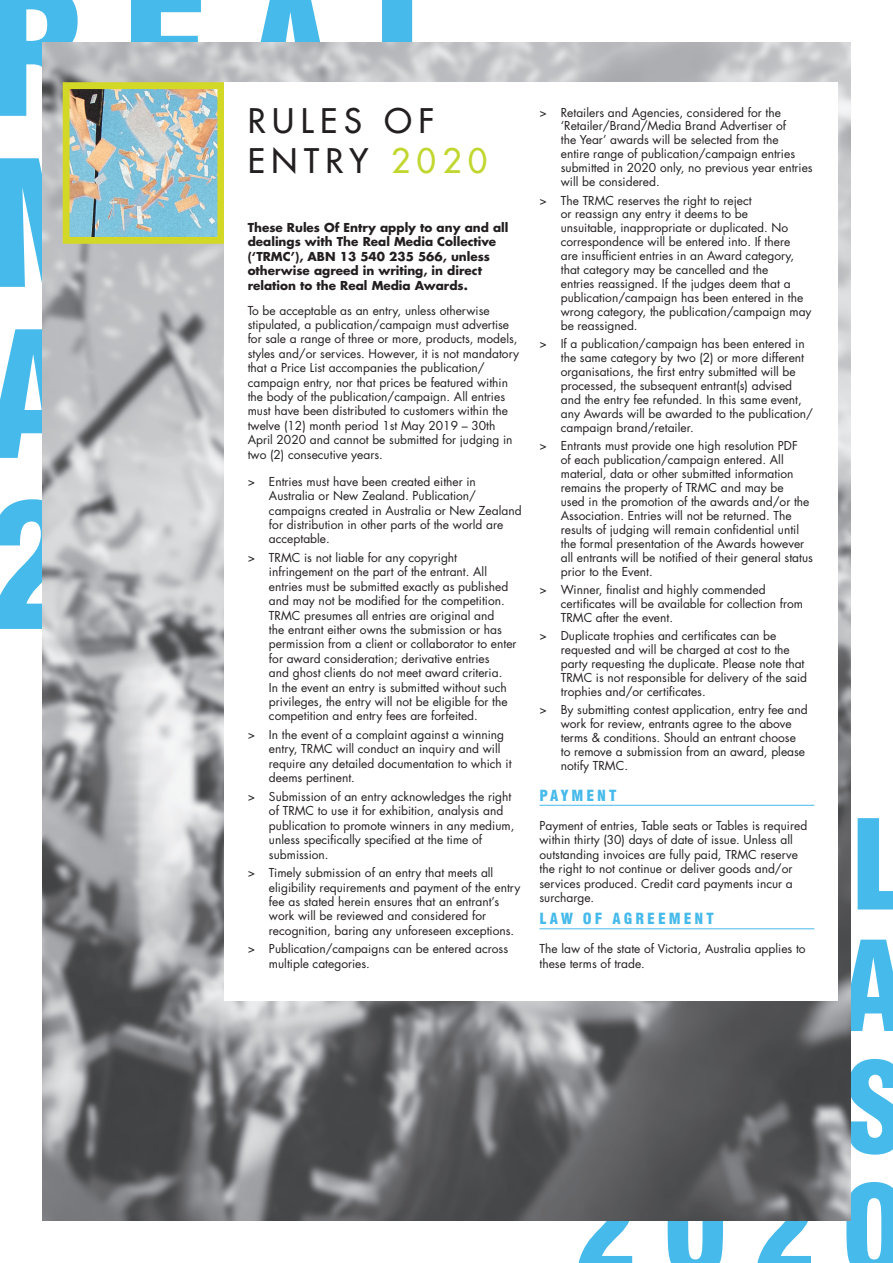
<style>
.page{position:relative;width:893px;height:1263px;background:#fff}
.page>*{position:absolute;margin:0;border:0;box-sizing:border-box;transform-origin:0 0}
.t1{font:33px/39.6px "Futura";letter-spacing:.2em;color:#231f20}
.t2{font:900 condensed 15px "Swiss 721 BT";letter-spacing:.2em;color:#46baea}
.t3{font:12px/14.4px "Futura";color:#231f20}
.t4{font:700 12px/14.4px "Futura";color:#231f20}
.s1{color:#c1d72f}
</style>
<div class="page">
<svg style="left:578px;top:1182px;width:315px;height:81px"></svg>
<svg style="left:850px;top:1059px;width:43px;height:95px;fill:#46baea"></svg>
<svg style="left:850px;top:940px;width:43px;height:91px"></svg>
<svg style="left:850px;top:818px;width:43px;height:91px"></svg>
<svg style="left:0;top:499px;width:43px;height:132px;fill:#46baea"></svg>
<svg style="left:0;top:326px;width:43px;height:135px;fill:#46baea"></svg>
<svg style="left:0;top:158px;width:43px;height:129px;background:#67c5ec"></svg>
<svg style="left:0;top:0;width:448px;height:116px"></svg>
<img style="left:43px;top:43px;width:807px;height:1177px">
<img style="left:71px;top:90px;width:145px;height:146px">
<div style="left:63px;top:82px;width:161px;height:162px;border:7px solid #d3d827"></div>
<div style="left:224px;top:82px;width:614px;height:918px;background:#fff"></div>
<hr style="left:539px;top:805px;width:275px;height:1px;background:#46baea">
<hr style="left:539px;top:928px;width:275px;height:1px;background:#46baea">
<h1 class="t1" style="left:248px;top:101px;width:241px">RULES OF<br>ENTRY <span class="s1">2020</span></h1>
<p class="t4" style="left:248px;top:220px;width:262px">These Rules Of Entry apply to any and all dealings with The Real Media Collective (‘TRMC’), ABN 13 540 235 566, unless otherwise agreed in writing, in direct relation to the Real Media Awards.</p>
<p class="t3" style="left:248px;top:303px;width:273px">To be acceptable as an entry, unless otherwise stipulated, a publication/campaign must advertise for sale a range of three or more, products, models, styles and/or services. However, it is not mandatory that a Price List accompanies the publication/ campaign entry, nor that prices be featured within the body of the publication/campaign. All entries must have been distributed to customers within the twelve (12) month period 1st May 2019 – 30th April 2020 and cannot be submitted for judging in two (2) consecutive years.</p>
<p class="t3" style="left:269px;top:474px;width:254px;text-indent:-21px">&gt; Entries must have been created either in Australia or New Zealand. Publication/ campaigns created in Australia or New Zealand for distribution in other parts of the world are acceptable.</p>
<p class="t3" style="left:269px;top:550px;width:249px;text-indent:-21px">&gt; TRMC is not liable for any copyright infringement on the part of the entrant. All entries must be submitted exactly as published and may not be modified for the competition.<br>TRMC presumes all entries are original and<br>the entrant either owns the submission or has permission from a client or collaborator to enter for award consideration; derivative entries<br>and ghost clients do not meet award criteria.<br>In the event an entry is submitted without such privileges, the entry will not be eligible for the competition and entry fees are forfeited.</p>
<p class="t3" style="left:269px;top:727px;width:244px;text-indent:-21px">&gt; In the event of a complaint against a winning entry, TRMC will conduct an inquiry and will require any detailed documentation to which it deems pertinent.</p>
<p class="t3" style="left:269px;top:789px;width:247px;text-indent:-21px">&gt; Submission of an entry acknowledges the right of TRMC to use it for exhibition, analysis and publication to promote winners in any medium, unless specifically specified at the time of submission.</p>
<p class="t3" style="left:269px;top:865px;width:253px;text-indent:-21px">&gt; Timely submission of an entry that meets all eligibility requirements and payment of the entry fee as stated herein ensures that an entrant’s work will be reviewed and considered for recognition, baring any unforeseen exceptions.</p>
<p class="t3" style="left:269px;top:942px;width:241px;text-indent:-21px">&gt; Publication/campaigns can be entered across multiple categories.</p>
<p class="t3" style="left:561px;top:105px;width:253px;line-height:14px;text-indent:-21px">&gt; Retailers and Agencies, considered for the ‘Retailer/Brand/Media Brand Advertiser of<br>the Year’ awards will be selected from the<br>entire range of publication/campaign entries submitted in 2020 only, no previous year entries will be considered.</p>
<p class="t3" style="left:561px;top:193px;width:252px;line-height:14px;text-indent:-21px">&gt; The TRMC reserves the right to reject<br>or reassign any entry it deems to be<br>unsuitable, inappropriate or duplicated. No correspondence will be entered into. If there<br>are insufficient entries in an Award category, that category may be cancelled and the<br>entries reassigned. If the judges deem that a publication/campaign has been entered in the wrong category, the publication/campaign may be reassigned.</p>
<p class="t3" style="left:561px;top:337px;width:254px;line-height:14px;text-indent:-21px">&gt; If a publication/campaign has been entered in the same category by two (2) or more different organisations, the first entry submitted will be processed, the subsequent entrant(s) advised and the entry fee refunded. In this same event, any Awards will be awarded to the publication/ campaign brand/retailer.</p>
<p class="t3" style="left:561px;top:439px;width:254px;line-height:14px;text-indent:-21px">&gt; Entrants must provide one high resolution PDF<br>of each publication/campaign entered. All material, data or other submitted information remains the property of TRMC and may be<br>used in the promotion of the awards and/or the Association. Entries will not be returned. The results of judging will remain confidential until the formal presentation of the Awards however all entrants will be notified of their general status prior to the Event.</p>
<p class="t3" style="left:561px;top:583px;width:244px;line-height:14px;text-indent:-21px">&gt; Winner, finalist and highly commended certificates will be available for collection from<br>TRMC after the event.</p>
<p class="t3" style="left:561px;top:629px;width:248px;line-height:14px;text-indent:-21px">&gt; Duplicate trophies and certificates can be requested and will be charged at cost to the party requesting the duplicate. Please note that TRMC is not responsible for delivery of the said trophies and/or certificates.</p>
<p class="t3" style="left:561px;top:703px;width:248px;line-height:14px;text-indent:-21px">&gt; By submitting contest application, entry fee and work for review, entrants agree to the above terms &amp; conditions. Should an entrant choose to remove a submission from an award, please notify TRMC.</p>
<p class="t2" style="left:539px;top:786px;width:78px">PAYMENT</p>
<p class="t3" style="left:539px;top:818px;width:269px">Payment of entries, Table seats or Tables is required within thirty (30) days of date of issue. Unless all outstanding invoices are fully paid, TRMC reserve the right to not continue or deliver goods and/or services produced. Credit card payments incur a surcharge.</p>
<p class="t2" style="left:539px;top:910px;width:176px">LAW OF AGREEMENT</p>
<p class="t3" style="left:539px;top:942px;width:268px">The law of the state of Victoria, Australia applies to these terms of trade.</p>
</div>
